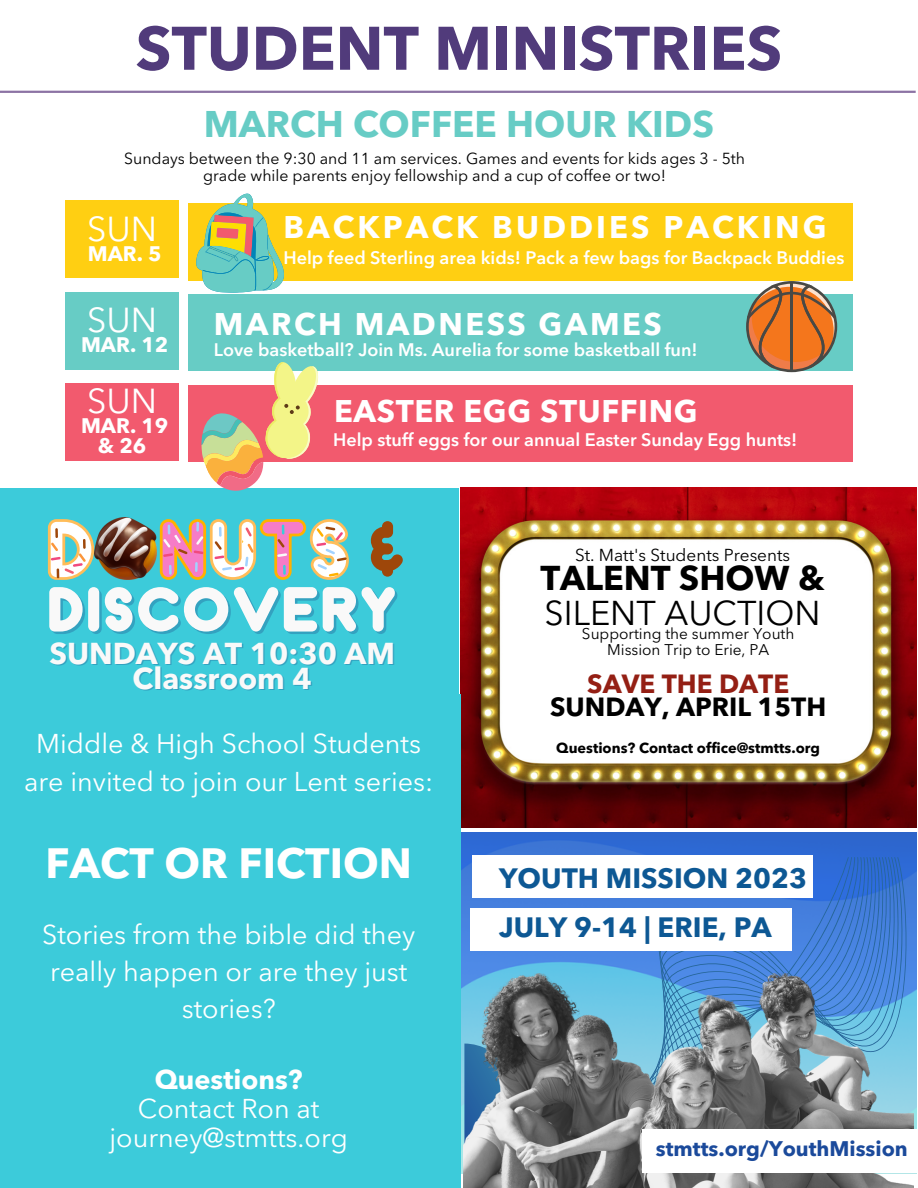
<style>
.page{position:relative;width:918px;height:1188px;background:#fff}
.page>*{position:absolute;margin:0;border:0;box-sizing:border-box;transform-origin:0 0}
.t1{font:74.25px "Dunkin Sans";color:#fff}
.t2{font:700 60.75px "Avenir Next LT Pro";color:#513b7b}
.t3{font:56.85px "Dunkin Sans";color:#f9f9f9}
.t4{font:700 42px "Avenir Next LT Pro";color:#fff}
.t5{font:700 36.75px "Avenir Next LT Pro";color:#67ccc5}
.t6{font:34.35px "Avenir Next LT Pro";color:#fff}
.t7{font:34.2px "Avenir Next LT Pro";color:#000}
.t8{font:700 34.2px "Avenir Next LT Pro";color:#000}
.t9{font:700 31.05px "Avenir Next LT Pro";letter-spacing:.1em;color:#fff}
.t10{font:700 31.05px "Avenir Next LT Pro";letter-spacing:.02em;color:#fff}
.t11{font:700 31.05px "Avenir Next LT Pro";letter-spacing:.08em;color:#fff}
.t12{font:700 30px/25.2px "Avenir Next LT Pro";color:#f9f9f9;text-align:center}
.t13{font:700 27.75px/49.5px "Avenir Next LT Pro";color:#0d5894}
.t14{font:27px/37.2px "Avenir Next LT Pro";color:#fff;text-align:center}
.t15{font:700 27px "Avenir Next LT Pro";color:#fff}
.t16{font:700 26.1px "Avenir Next LT Pro";color:#000}
.t17{font:700 26.1px "Avenir Next LT Pro";color:#941f14}
.t18{font:700 21px "Avenir Next LT Pro";color:#1b4a9b}
.t19{font:700 20.85px/19.6px "Avenir Next LT Pro";color:#fff;text-align:center}
.t20{font:600 18px "Avenir Next LT Pro";color:#fff}
.t21{font:17.1px "Avenir Next LT Pro";color:#000}
.t22{font:15.9px/16.8px "Avenir Next LT Pro";color:#000;text-align:center}
.t23{font:15.45px/16.2px "Avenir Next LT Pro";color:#000;text-align:center}
.t24{font:700 14.4px "Avenir Next LT Pro";color:#000}
.s1{color:#f67cc7}
.s2{font-size:56.85px;color:#9e470a}
</style>
<div class="page">
<img style="left:461px;top:488px;width:455px;height:340px">
<img style="left:461px;top:832px;width:455px;height:297px">
<div style="left:0;top:488px;width:459px;height:232px;background:#3ccbda"></div>
<img style="left:96px;top:517px;width:60px;height:63px">
<svg style="left:47px;top:519px;width:49px;height:61px"></svg>
<svg style="left:159px;top:519px;width:190px;height:61px"></svg>
<svg style="left:461px;top:857px;width:453px;height:331px;background:#4581d8"></svg>
<img style="left:463px;top:973px;width:450px;height:214px">
<div style="left:472px;top:856px;width:341px;height:42px;background:#fff"></div>
<div style="left:471px;top:908px;width:321px;height:43px;background:#fff"></div>
<div style="left:643px;top:1130px;width:275px;height:43px;background:#fff"></div>
<div style="left:0;top:694px;width:461px;height:494px;background:#3ccbda"></div>
<div style="left:189px;top:203px;width:664px;height:78px;background:#ffcf12"></div>
<div style="left:189px;top:294px;width:664px;height:77px;background:#67ccc5"></div>
<div style="left:189px;top:385px;width:664px;height:77px;background:#f25a6e"></div>
<svg style="left:196px;top:194px;width:88px;height:99px"></svg>
<svg style="left:201px;top:362px;width:117px;height:129px"></svg>
<svg style="left:746px;top:281px;width:91px;height:91px"></svg>
<div style="left:65px;top:201px;width:114px;height:77px;background:#ffcf12"></div>
<div style="left:65px;top:292px;width:114px;height:77px;background:#67ccc5"></div>
<div style="left:65px;top:383px;width:114px;height:78px;background:#f25a6e"></div>
<hr style="left:0;top:91px;width:916px;height:2px;background:#8c73a4">
<h2 class="t2" style="left:136px;top:24px;width:648px">STUDENT MINISTRIES</h2>
<h3 class="t5" style="left:204px;top:109px;width:512px">MARCH COFFEE HOUR KIDS</h3>
<p class="t22" style="left:124px;top:151px;width:622px">Sundays between the 9:30 and 11 am services. Games and events for kids ages 3 - 5th grade while parents enjoy fellowship and a cup of coffee or two!</p>
<h3 class="t6" style="left:87px;top:215px;width:72px">SUN</h3>
<p class="t19" style="left:88px;top:246px;width:75px">MAR. 5</p>
<h3 class="t9" style="left:283px;top:214px;width:545px">BACKPACK BUDDIES PACKING</h3>
<p class="t20" style="left:283px;top:250px;width:562px">Help feed Sterling area kids! Pack a few bags for Backpack Buddies</p>
<h3 class="t6" style="left:87px;top:306px;width:72px">SUN</h3>
<p class="t19" style="left:81px;top:336px;width:89px">MAR. 12</p>
<h3 class="t6" style="left:87px;top:387px;width:72px">SUN</h3>
<p class="t19" style="left:81px;top:418px;width:89px">MAR. 19 &amp; 26</p>
<h3 class="t11" style="left:214px;top:311px;width:450px">MARCH MADNESS GAMES</h3>
<p class="t20" style="left:214px;top:342px;width:485px">Love basketball? Join Ms. Aurelia for some basketball fun!</p>
<h3 class="t10" style="left:334px;top:399px;width:365px">EASTER EGG STUFFING</h3>
<p class="t20" style="left:333px;top:432px;width:466px">Help stuff eggs for our annual Easter Sunday Egg hunts!</p>
<h1 class="t1" style="left:49px;top:488px;width:361px">D <span class="s1">N</span>U<span class="s1">T</span>S <span class="s2">&amp;</span></h1>
<h3 class="t3" style="left:49px;top:562px;width:353px">DISCOVERY</h3>
<h3 class="t12" style="left:49px;top:643px;width:347px">SUNDAYS AT 10:30 AM<br>Classroom 4</h3>
<h3 class="t14" style="left:24px;top:728px;width:411px">Middle &amp; High School Students are invited to join our Lent series:</h3>
<h3 class="t4" style="left:45px;top:847px;width:368px">FACT OR FICTION</h3>
<h3 class="t14" style="left:42px;top:918px;width:375px">Stories from the bible did they really happen or are they just stories?</h3>
<h3 class="t15" style="left:155px;top:1068px;width:149px">Questions?</h3>
<h3 class="t14" style="left:110px;top:1096px;width:240px;line-height:29.2px">Contact Ron at journey@stmtts.org</h3>
<p class="t21" style="left:575px;top:548px;width:217px">St. Matt's Students Presents</p>
<h3 class="t8" style="left:540px;top:564px;width:286px">TALENT SHOW &amp;</h3>
<h3 class="t7" style="left:545px;top:599px;width:278px">SILENT AUCTION</h3>
<p class="t23" style="left:582px;top:627px;width:214px">Supporting the summer Youth<br>Mission Trip to Erie, PA</p>
<h3 class="t17" style="left:587px;top:674px;width:203px">SAVE THE DATE</h3>
<h3 class="t16" style="left:550px;top:697px;width:278px">SUNDAY, APRIL 15TH</h3>
<p class="t24" style="left:556px;top:742px;width:265px">Questions? Contact office@stmtts.org</p>
<h3 class="t13" style="left:499px;top:856px;width:309px">YOUTH MISSION 2023<br>JULY 9-14 | ERIE, PA</h3>
<p class="t18" style="left:656px;top:1140px;width:253px">stmtts.org/YouthMission</p>
</div>
